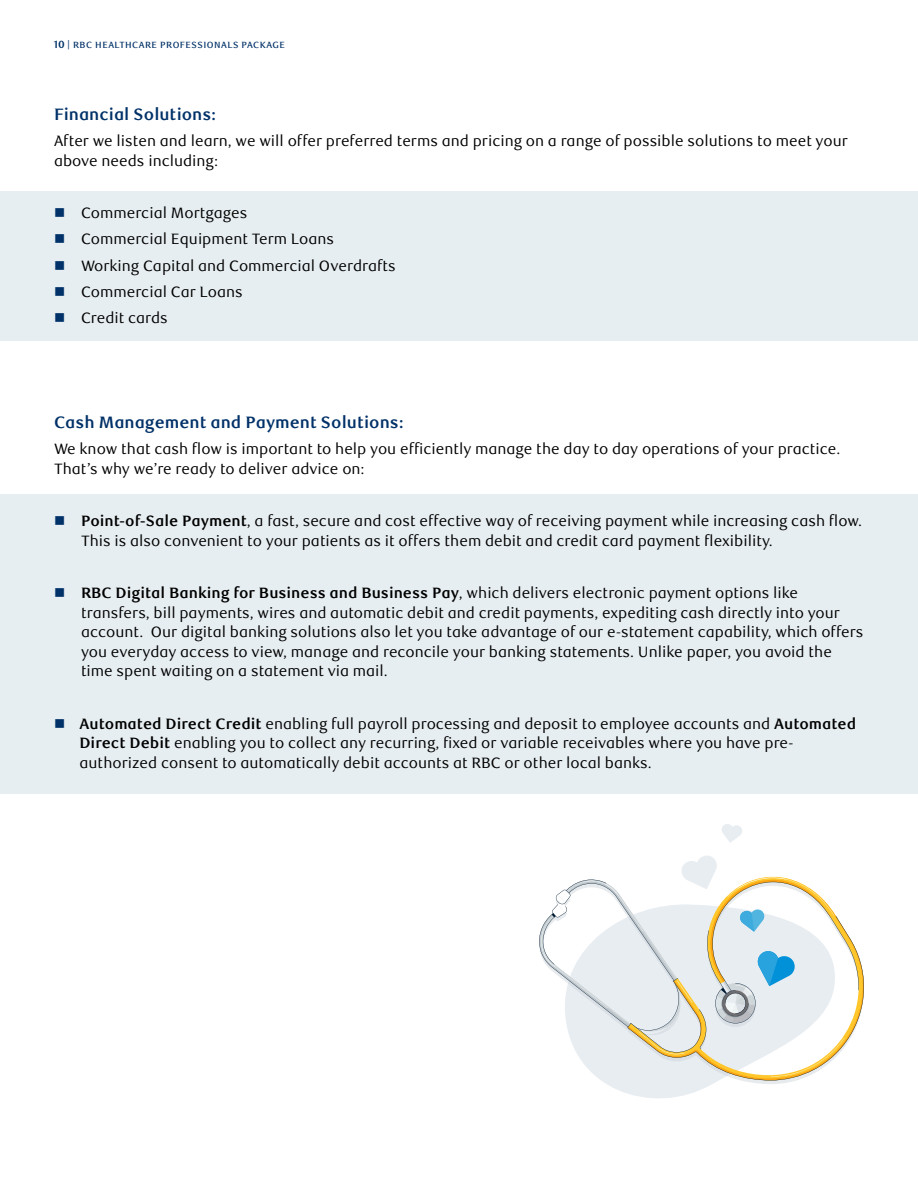
<style>
.page{position:relative;width:918px;height:1188px;background:#fff}
.page>*{position:absolute;margin:0;border:0;box-sizing:border-box;transform-origin:0 0}
.t1{font:700 16.5px "RBC Text";color:#003168}
.t2{font:15px/19.5px "RBC Text";color:#000}
.t3{font:500 9px "RBC Text";letter-spacing:.05em;color:#003168}
.s1{font-weight:700;font-size:10.5px}
.s2{color:#003168}
.s3{font-weight:700}
</style>
<div class="page">
<div style="left:0;top:495px;width:918px;height:299px;background:#e7eef1"></div>
<div style="left:0;top:191px;width:918px;height:149px;background:#e7eef1"></div>
<svg style="left:607px;top:1084px;width:97px;height:15px"></svg>
<svg style="left:628px;top:1080px;width:169px;height:8px"></svg>
<svg style="left:539px;top:856px;width:325px;height:224px"></svg>
<svg style="left:722px;top:824px;width:20px;height:19px"></svg>
<p class="t3" style="left:54px;top:40px;width:233px"><span class="s1">10</span> | RBC HEALTHCARE PROFESSIONALS PACKAGE</p>
<p class="t1" style="left:54px;top:104px;width:164px">Financial Solutions:</p>
<p class="t2" style="left:54px;top:132px;width:795px">After we listen and learn, we will offer preferred terms and pricing on a range of possible solutions to meet your above needs including:</p>
<p class="t2" style="left:54px;top:204px;width:195px"><span class="s2">■</span> Commercial Mortgages</p>
<p class="t2" style="left:54px;top:230px;width:282px"><span class="s2">■</span> Commercial Equipment Term Loans</p>
<p class="t2" style="left:54px;top:256px;width:343px"><span class="s2">■</span> Working Capital and Commercial Overdrafts</p>
<p class="t2" style="left:54px;top:282px;width:190px"><span class="s2">■</span> Commercial Car Loans</p>
<p class="t2" style="left:54px;top:309px;width:115px"><span class="s2">■</span> Credit cards</p>
<p class="t1" style="left:54px;top:413px;width:351px">Cash Management and Payment Solutions:</p>
<p class="t2" style="left:54px;top:440px;width:788px">We know that cash flow is important to help you efficiently manage the day to day operations of your practice.<br>That’s why we’re ready to deliver advice on:</p>
<p class="t2" style="left:81px;top:512px;width:783px;text-indent:-27px"><span class="s2">■</span> <span class="s3">Point-of-Sale Payment</span>, a fast, secure and cost effective way of receiving payment while increasing cash flow.<br>This is also convenient to your patients as it offers them debit and credit card payment flexibility.</p>
<p class="t2" style="left:81px;top:584px;width:784px;text-indent:-27px"><span class="s2">■</span> <span class="s3">RBC Digital Banking for Business and Business Pay</span>, which delivers electronic payment options like transfers, bill payments, wires and automatic debit and credit payments, expediting cash directly into your account. Our digital banking solutions also let you take advantage of our e-statement capability, which offers you everyday access to view, manage and reconcile your banking statements. Unlike paper, you avoid the time spent waiting on a statement via mail.</p>
<p class="t2" style="left:80px;top:714px;width:778px;text-indent:-26px"><span class="s2">■</span> <span class="s3">Automated Direct Credit</span> enabling full payroll processing and deposit to employee accounts and <span class="s3">Automated<br>Direct Debit</span> enabling you to collect any recurring, fixed or variable receivables where you have pre&shy;authorized consent to automatically debit accounts at RBC or other local banks.</p>
</div>
